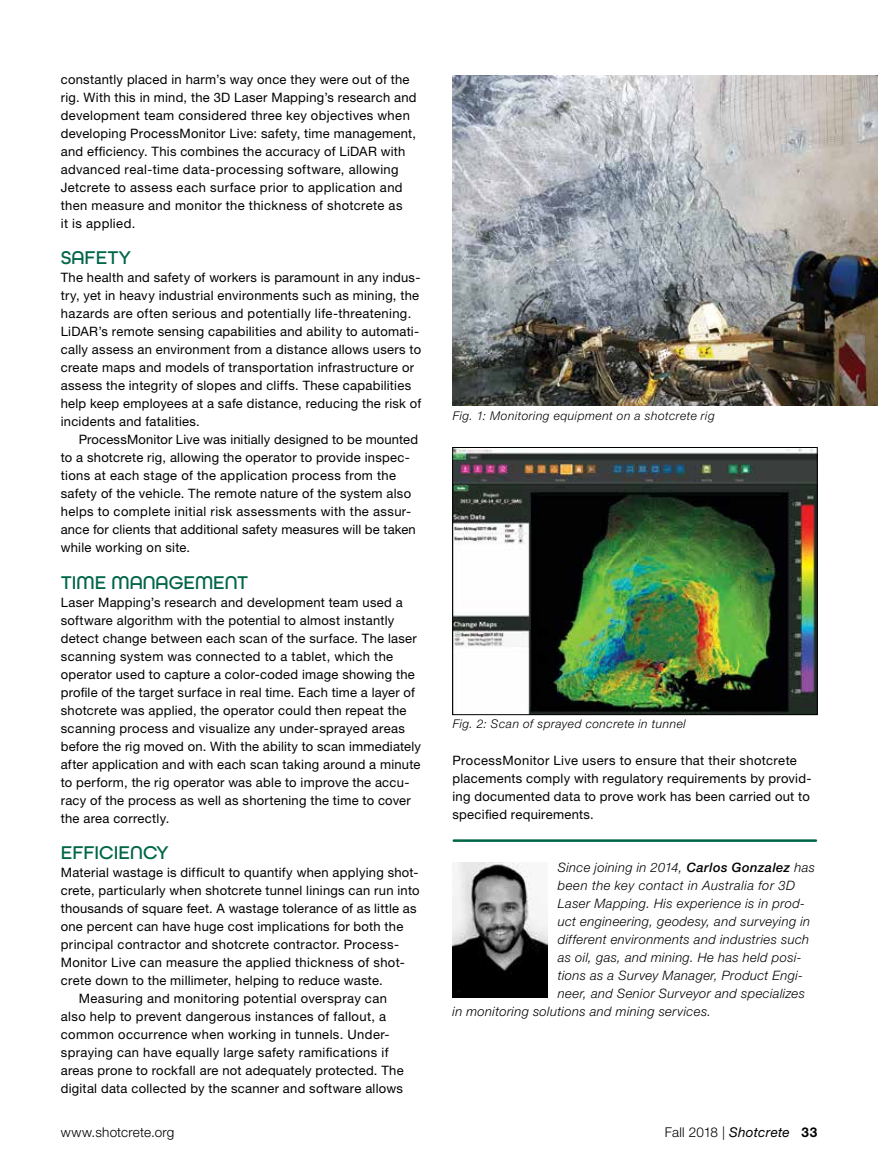
<style>
.page{position:relative;width:878px;height:1175px;background:#fff}
.page>*{position:absolute;margin:0;border:0;box-sizing:border-box;transform-origin:0 0}
.t1{font:500 19.5px "All Round Gothic";color:#006648}
.t2{font:300 13.5px "Helvetica Neue LT Std";letter-spacing:.01em;color:#000}
.t3{font:12.9px/18px "Helvetica Neue LT Std";letter-spacing:.02em;color:#000}
.t4{font:italic 300 12.9px "Helvetica Neue LT Std";letter-spacing:.03em;color:#000}
.t5{font:italic 300 12px "Helvetica Neue LT Std";letter-spacing:.045em;color:#000}
.s1{font-weight:500}
.s2{font-weight:400;font-style:italic}
.s3{font-weight:700}
</style>
<div class="page">
<img style="left:452px;top:862px;width:95px;height:135px">
<hr style="left:454px;top:839px;width:361px;height:3px;background:#006648">
<img style="left:452px;top:75px;width:426px;height:330px">
<img style="left:454px;top:449px;width:361px;height:264px">
<div style="left:452px;top:447px;width:365px;height:268px;border:1px solid #000"></div>
<p class="t3" style="left:61px;top:70px;width:357px">constantly placed in harm’s way once they were out of the rig. With this in mind, the 3D Laser Mapping’s research and development team considered three key objectives when developing ProcessMonitor Live: safety, time management, and efficiency. This combines the accuracy of LiDAR with advanced real-time data-processing software, allowing Jetcrete to assess each surface prior to application and then measure and monitor the thickness of shotcrete as<br>it is applied.</p>
<h1 class="t1" style="left:61px;top:246px;width:72px">SAFETY</h1>
<p class="t3" style="left:61px;top:268px;width:362px">The health and safety of workers is paramount in any indus&shy;try, yet in heavy industrial environments such as mining, the hazards are often serious and potentially life-threatening.<br>LiDAR’s remote sensing capabilities and ability to automati&shy;cally assess an environment from a distance allows users to create maps and models of transportation infrastructure or assess the integrity of slopes and cliffs. These capabilities help keep employees at a safe distance, reducing the risk of incidents and fatalities.</p>
<p class="t3" style="left:61px;top:430px;width:359px;text-indent:18px">ProcessMonitor Live was initially designed to be mounted to a shotcrete rig, allowing the operator to provide inspec&shy;tions at each stage of the application process from the safety of the vehicle. The remote nature of the system also helps to complete initial risk assessments with the assur&shy;ance for clients that additional safety measures will be taken while working on site.</p>
<h1 class="t1" style="left:61px;top:570px;width:189px">TIME MANAGEMENT</h1>
<p class="t3" style="left:61px;top:592px;width:362px">Laser Mapping’s research and development team used a software algorithm with the potential to almost instantly detect change between each scan of the surface. The laser scanning system was connected to a tablet, which the operator used to capture a color-coded image showing the profile of the target surface in real time. Each time a layer of shotcrete was applied, the operator could then repeat the scanning process and visualize any under-sprayed areas before the rig moved on. With the ability to scan immediately after application and with each scan taking around a minute to perform, the rig operator was able to improve the accu&shy;racy of the process as well as shortening the time to cover the area correctly.</p>
<h1 class="t1" style="left:61px;top:840px;width:110px">EFFICIENCY</h1>
<p class="t3" style="left:61px;top:862px;width:359px">Material wastage is difficult to quantify when applying shot-</p>
<p class="t3" style="left:61px;top:880px;width:360px">crete, particularly when shotcrete tunnel linings can run into</p>
<p class="t3" style="left:61px;top:898px;width:357px">thousands of square feet. A wastage tolerance of as little as</p>
<p class="t3" style="left:61px;top:916px;width:344px">one percent can have huge cost implications for both the</p>
<p class="t3" style="left:61px;top:934px;width:338px">principal contractor and shotcrete contractor. Process-</p>
<p class="t3" style="left:61px;top:952px;width:345px">Monitor Live can measure the applied thickness of shot-</p>
<p class="t3" style="left:61px;top:970px;width:323px">crete down to the millimeter, helping to reduce waste.</p>
<p class="t3" style="left:79px;top:988px;width:310px">Measuring and monitoring potential overspray can</p>
<p class="t3" style="left:61px;top:1006px;width:327px">also help to prevent dangerous instances of fallout, a</p>
<p class="t3" style="left:61px;top:1024px;width:330px">common occurrence when working in tunnels. Under-</p>
<p class="t3" style="left:61px;top:1042px;width:329px">spraying can have equally large safety ramifications if</p>
<p class="t3" style="left:61px;top:1060px;width:344px">areas prone to rockfall are not adequately protected. The</p>
<p class="t3" style="left:61px;top:1078px;width:343px">digital data collected by the scanner and software allows</p>
<p class="t5" style="left:452px;top:408px;width:263px">Fig. 1: Monitoring equipment on a shotcrete rig</p>
<p class="t5" style="left:452px;top:716px;width:234px">Fig. 2: Scan of sprayed concrete in tunnel</p>
<p class="t3" style="left:452px;top:751px;width:360px">ProcessMonitor Live users to ensure that their shotcrete placements comply with regulatory requirements by provid&shy;ing documented data to prove work has been carried out to specified requirements.</p>
<p class="t4" style="left:558px;top:859px;width:258px">Since joining in 2014, <span class="s1">Carlos Gonzalez</span> has</p>
<p class="t4" style="left:558px;top:877px;width:239px">been the key contact in Australia for 3D</p>
<p class="t4" style="left:558px;top:895px;width:248px">Laser Mapping. His experience is in prod-</p>
<p class="t4" style="left:558px;top:913px;width:254px">uct engineering, geodesy, and surveying in</p>
<p class="t4" style="left:558px;top:931px;width:253px">different environments and industries such</p>
<p class="t4" style="left:558px;top:949px;width:245px">as oil, gas, and mining. He has held posi-</p>
<p class="t4" style="left:558px;top:967px;width:246px">tions as a Survey Manager, Product Engi-</p>
<p class="t4" style="left:558px;top:985px;width:248px">neer, and Senior Surveyor and specializes</p>
<p class="t4" style="left:452px;top:1003px;width:260px">in monitoring solutions and mining services.</p>
<p class="t2" style="left:61px;top:1124px;width:115px">www.shotcrete.org</p>
<p class="t2" style="left:665px;top:1124px;width:154px">Fall 2018 | <span class="s2">Shotcrete</span> <span class="s3">33</span></p>
</div>
